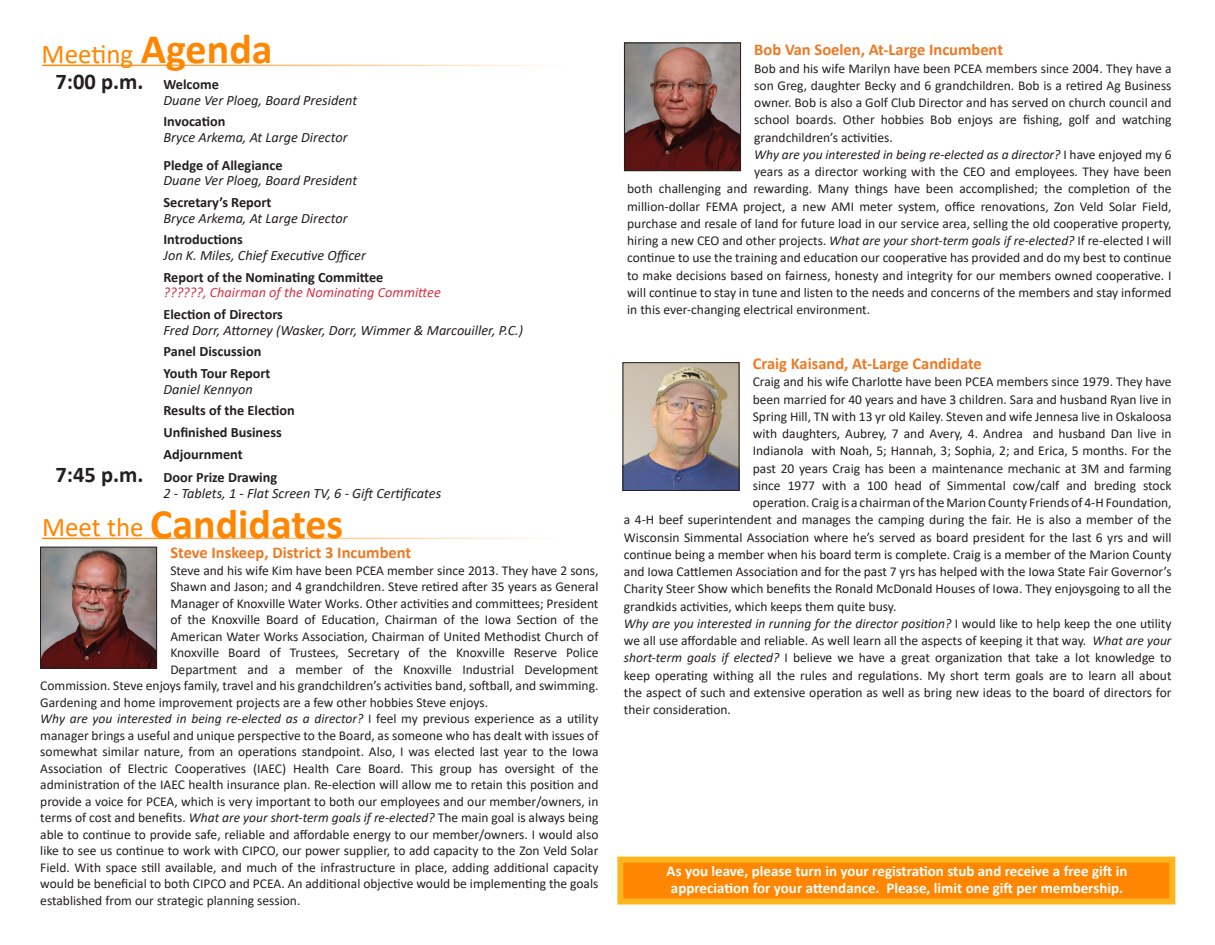
<style>
.page{position:relative;width:1215px;height:945px;background:#fff}
.page>*{position:absolute;margin:0;border:0;box-sizing:border-box;transform-origin:0 0}
.t1{font:700 42px "Calibri";color:#ff8600}
.t2{font:27px "Calibri";color:#ff8600}
.t3{font:700 22.5px "Calibri";color:#231f20}
.t4{font:700 16.5px "Calibri";color:#ed7923}
.t5{font:700 15px "Calibri";color:#fff}
.t6{font:italic 14.25px "Calibri";color:#231f20}
.t7{font:700 14.25px "Calibri";color:#231f20}
.t8{font:italic 14.25px "Calibri";color:#d63247}
.t9{font:13.5px/16.5px "Calibri";color:#231f20;text-align:justify}
.t10{font:italic 13.5px "Calibri";color:#231f20}
.s1{font-size:14.25px}
.s2{font-size:22.5px}
.s3{font-style:italic}
.s4{font-style:normal}
</style>
<div class="page">
<div style="left:617px;top:857px;width:558px;height:47px;background:#ff8600;border:6px solid #ffb520"></div>
<img style="left:626px;top:45px;width:113px;height:124px">
<div style="left:624px;top:43px;width:117px;height:128px;border:1px solid #231f20"></div>
<img style="left:625px;top:364px;width:112px;height:125px">
<div style="left:623px;top:362px;width:116px;height:129px;border:1px solid #231f20"></div>
<img style="left:42px;top:549px;width:113px;height:117px">
<div style="left:40px;top:547px;width:117px;height:121px;border:1px solid #231f20"></div>
<hr style="left:42px;top:65px;width:523px;height:1px;background:#ff8600">
<hr style="left:42px;top:538px;width:523px;height:1px;background:#ff8600">
<p class="t2" style="left:42px;top:35px;width:93px">Meeting</p>
<p class="t1" style="left:141px;top:19px;width:133px">Agenda</p>
<p class="t3" style="left:56px;top:66px;width:165px">7:00 p.m. <span class="s1">Welcome</span></p>
<p class="t6" style="left:164px;top:90px;width:195px">Duane Ver Ploeg, Board President</p>
<p class="t7" style="left:164px;top:111px;width:63px">Invocation</p>
<p class="t6" style="left:164px;top:127px;width:186px">Bryce Arkema, At Large Director</p>
<p class="t7" style="left:164px;top:155px;width:121px">Pledge of Allegiance</p>
<p class="t6" style="left:164px;top:171px;width:195px">Duane Ver Ploeg, Board President</p>
<p class="t7" style="left:164px;top:192px;width:110px">Secretary’s Report</p>
<p class="t6" style="left:164px;top:208px;width:186px">Bryce Arkema, At Large Director</p>
<p class="t7" style="left:164px;top:230px;width:81px">Introductions</p>
<p class="t6" style="left:164px;top:245px;width:204px">Jon K. Miles, Chief Executive Officer</p>
<p class="t7" style="left:163px;top:267px;width:221px">Report of the Nominating Committee</p>
<p class="t8" style="left:164px;top:283px;width:279px">??????, Chairman of the Nominating Committee</p>
<p class="t7" style="left:164px;top:304px;width:121px">Election of Directors</p>
<p class="t6" style="left:164px;top:320px;width:361px">Fred Dorr, Attorney (Wasker, Dorr, Wimmer &amp; Marcouiller, P.C.)</p>
<p class="t7" style="left:164px;top:342px;width:99px">Panel Discussion</p>
<p class="t7" style="left:164px;top:363px;width:109px">Youth Tour Report</p>
<p class="t6" style="left:164px;top:379px;width:91px">Daniel Kennyon</p>
<p class="t7" style="left:163px;top:401px;width:133px">Results of the Election</p>
<p class="t7" style="left:163px;top:422px;width:120px">Unfinished Business</p>
<p class="t7" style="left:163px;top:444px;width:81px">Adjournment</p>
<p class="t7" style="left:56px;top:467px;width:223px"><span class="s2">7:45 p.m.</span> Door Prize Drawing</p>
<p class="t6" style="left:164px;top:483px;width:279px">2 - Tablets, 1 - Flat Screen TV, 6 - Gift Certificates</p>
<p class="t2" style="left:42px;top:508px;width:103px">Meet the</p>
<p class="t1" style="left:150px;top:494px;width:195px">Candidates</p>
<p class="t4" style="left:170px;top:541px;width:242px">Steve Inskeep, District 3 Incumbent</p>
<p class="t9" style="left:170px;top:562px;width:430px">Steve and his wife Kim have been PCEA member since 2013. They have 2 sons,</p>
<p class="t9" style="left:170px;top:578px;width:430px">Shawn and Jason; and 4 grandchildren. Steve retired after 35 years as General</p>
<p class="t9" style="left:170px;top:595px;width:430px">Manager of Knoxville Water Works. Other activities and committees; President</p>
<p class="t9" style="left:170px;top:611px;width:430px">of the Knoxville Board of Education, Chairman of the Iowa Section of the</p>
<p class="t9" style="left:170px;top:628px;width:430px">American Water Works Association, Chairman of United Methodist Church of</p>
<p class="t9" style="left:170px;top:644px;width:430px">Knoxville Board of Trustees, Secretary of the Knoxville Reserve Police</p>
<p class="t9" style="left:170px;top:661px;width:430px">Department and a member of the Knoxville Industrial Development</p>
<p class="t9" style="left:40px;top:677px;width:560px">Commission. Steve enjoys family, travel and his grandchildren’s activities band, softball, and swimming.</p>
<p class="t9" style="left:40px;top:694px;width:449px">Gardening and home improvement projects are a few other hobbies Steve enjoys.</p>
<p class="t9" style="left:40px;top:710px;width:560px"><span class="s3">Why are you interested in being re-elected as a director?</span> I feel my previous experience as a utility manager brings a useful and unique perspective to the Board, as someone who has dealt with issues of somewhat similar nature, from an operations standpoint. Also, I was elected last year to the Iowa Association of Electric Cooperatives (IAEC) Health Care Board. This group has oversight of the administration of the IAEC health insurance plan. Re-election will allow me to retain this position and provide a voice for PCEA, which is very important to both our employees and our member/owners, in terms of cost and benefits. <span class="s3">What are your short-term goals if re-elected?</span> The main goal is always being able to continue to provide safe, reliable and affordable energy to our member/owners. I would also like to see us continue to work with CIPCO, our power supplier, to add capacity to the Zon Veld Solar Field. With space still available, and much of the infrastructure in place, adding additional capacity would be beneficial to both CIPCO and PCEA. An additional objective would be implementing the goals established from our strategic planning session.</p>
<p class="t4" style="left:754px;top:38px;width:250px">Bob Van Soelen, At-Large Incumbent</p>
<p class="t9" style="left:754px;top:59px;width:419px;line-height:17.2px">Bob and his wife Marilyn have been PCEA members since 2004. They have a son Greg, daughter Becky and 6 grandchildren. Bob is a retired Ag Business owner. Bob is also a Golf Club Director and has served on church council and school boards. Other hobbies Bob enjoys are fishing, golf and watching grandchildren’s activities.</p>
<p class="t10" style="left:754px;top:145px;width:419px">Why are you interested in being re-elected as a director? <span class="s4">I have enjoyed my 6</span></p>
<p class="t9" style="left:754px;top:163px;width:419px">years as a director working with the CEO and employees. They have been</p>
<p class="t9" style="left:627px;top:180px;width:546px">both challenging and rewarding. Many things have been accomplished; the completion of the</p>
<p class="t9" style="left:627px;top:198px;width:546px">million-dollar FEMA project, a new AMI meter system, office renovations, Zon Veld Solar Field,</p>
<p class="t9" style="left:627px;top:215px;width:546px">purchase and resale of land for future load in our service area, selling the old cooperative property,</p>
<p class="t9" style="left:627px;top:232px;width:546px">hiring a new CEO and other projects. <span class="s3">What are your short-term goals if re-elected?</span> If re-elected I will</p>
<p class="t9" style="left:627px;top:249px;width:546px">continue to use the training and education our cooperative has provided and do my best to continue</p>
<p class="t9" style="left:627px;top:267px;width:546px">to make decisions based on fairness, honesty and integrity for our members owned cooperative. I</p>
<p class="t9" style="left:627px;top:284px;width:546px">will continue to stay in tune and listen to the needs and concerns of the members and stay informed</p>
<p class="t9" style="left:627px;top:301px;width:245px">in this ever-changing electrical environment.</p>
<p class="t4" style="left:753px;top:352px;width:231px">Craig Kaisand, At-Large Candidate</p>
<p class="t9" style="left:753px;top:373px;width:420px">Craig and his wife Charlotte have been PCEA members since 1979. They have</p>
<p class="t9" style="left:753px;top:390px;width:420px">been married for 40 years and have 3 children. Sara and husband Ryan live in</p>
<p class="t9" style="left:753px;top:408px;width:420px">Spring Hill, TN with 13 yr old Kailey. Steven and wife Jennesa live in Oskaloosa</p>
<p class="t9" style="left:753px;top:425px;width:420px">with daughters, Aubrey, 7 and Avery, 4. Andrea and husband Dan live in</p>
<p class="t9" style="left:753px;top:442px;width:420px">Indianola with Noah, 5; Hannah, 3; Sophia, 2; and Erica, 5 months. For the</p>
<p class="t9" style="left:753px;top:459px;width:420px">past 20 years Craig has been a maintenance mechanic at 3M and farming</p>
<p class="t9" style="left:753px;top:477px;width:420px">since 1977 with a 100 head of Simmental cow/calf and breding stock</p>
<p class="t9" style="left:753px;top:494px;width:420px">operation. Craig is a chairman of the Marion County Friends of 4-H Foundation,</p>
<p class="t9" style="left:624px;top:511px;width:549px">a 4-H beef superintendent and manages the camping during the fair. He is also a member of the</p>
<p class="t9" style="left:624px;top:528px;width:549px">Wisconsin Simmental Association where he’s served as board president for the last 6 yrs and will</p>
<p class="t9" style="left:624px;top:546px;width:549px">continue being a member when his board term is complete. Craig is a member of the Marion County</p>
<p class="t9" style="left:624px;top:563px;width:549px">and Iowa Cattlemen Association and for the past 7 yrs has helped with the Iowa State Fair Governor’s</p>
<p class="t9" style="left:624px;top:580px;width:549px">Charity Steer Show which benefits the Ronald McDonald Houses of Iowa. They enjoysgoing to all the</p>
<p class="t9" style="left:624px;top:597px;width:274px">grandkids activities, which keeps them quite busy.</p>
<p class="t9" style="left:624px;top:614px;width:549px;line-height:17.2px"><span class="s3">Why are you interested in running for the director position?</span> I would like to help keep the one utility we all use affordable and reliable. As well learn all the aspects of keeping it that way. <span class="s3">What are your short-term goals if elected?</span> I believe we have a great organization that take a lot knowledge to keep operating withing all the rules and regulations. My short term goals are to learn all about the aspect of such and extensive operation as well as bring new ideas to the board of directors for their consideration.</p>
<p class="t5" style="left:667px;top:861px;width:462px">As you leave, please turn in your registration stub and receive a free gift in</p>
<p class="t5" style="left:671px;top:877px;width:454px">appreciation for your attendance. Please, limit one gift per membership.</p>
</div>
